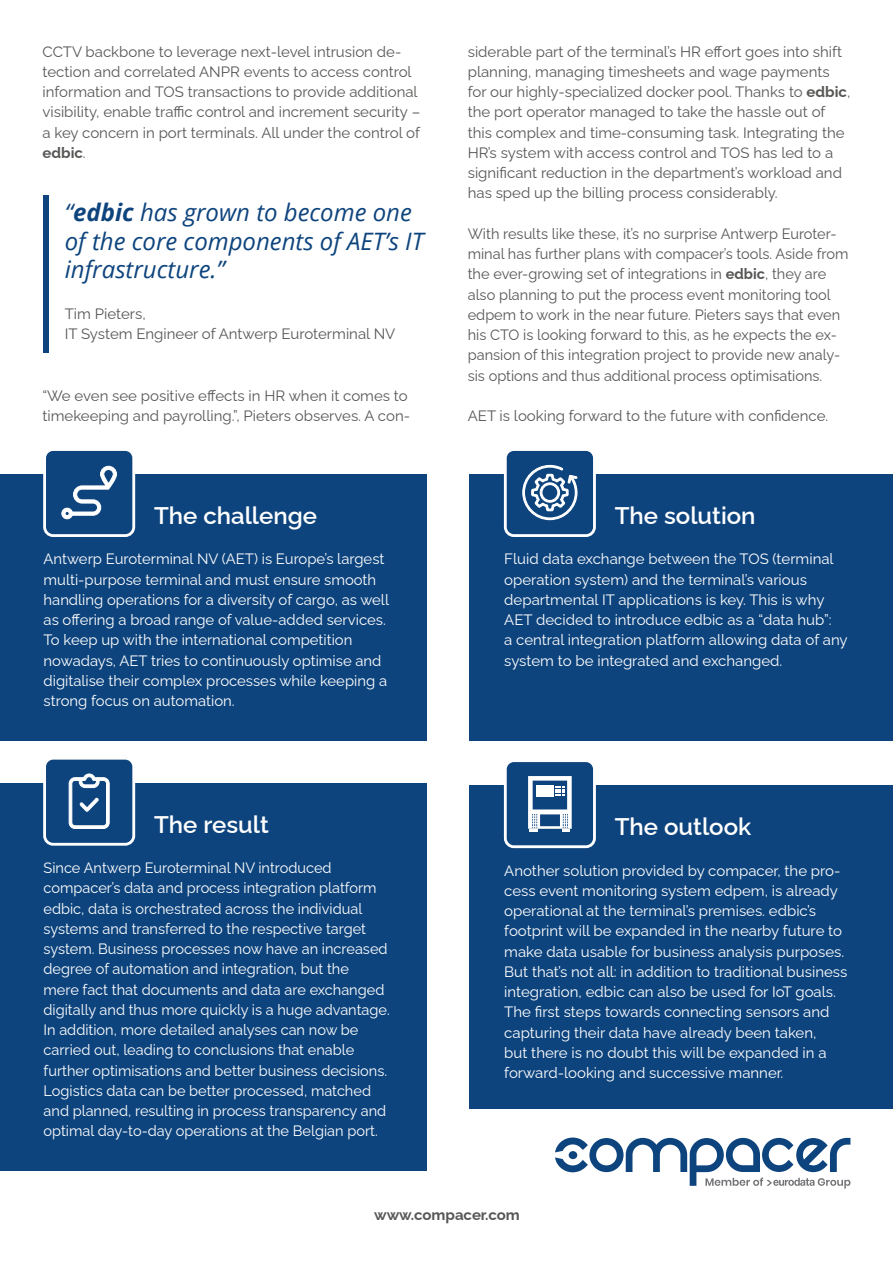
<style>
.page{position:relative;width:893px;height:1263px;background:#fff}
.page>*{position:absolute;margin:0;border:0;box-sizing:border-box;transform-origin:0 0}
.t1{font:italic 24px/28.8px "Open Sans";color:#0e447d}
.t2{font:600 24px "Raleway";color:#fff}
.t3{font:15px/20.2px "Raleway";color:#fff}
.t4{font:15px/20.2px "Raleway";color:#575756}
.t5{font:700 15px "Raleway";color:#575756}
.s1{font-weight:700}
</style>
<div class="page">
<div style="left:44px;top:195px;width:5px;height:157px;background:#0e447d"></div>
<svg style="left:555px;top:1137px;width:295px;height:51px"></svg>
<div style="left:0;top:474px;width:426px;height:267px;background:#0e447d"></div>
<div style="left:469px;top:474px;width:424px;height:267px;background:#0e447d"></div>
<div style="left:0;top:783px;width:426px;height:388px;background:#0e447d"></div>
<div style="left:45px;top:449px;width:89px;height:87px;background:#0e447d;border-radius:9px"></div>
<div style="left:43px;top:448px;width:92px;height:89px;border:3px solid #fff;border-radius:9px"></div>
<div style="left:505px;top:449px;width:89px;height:87px;background:#0e447d;border-radius:9px"></div>
<div style="left:504px;top:448px;width:92px;height:89px;border:3px solid #fff;border-radius:9px"></div>
<div style="left:45px;top:758px;width:89px;height:86px;background:#0e447d;border-radius:9px"></div>
<div style="left:43px;top:757px;width:92px;height:89px;border:3px solid #fff;border-radius:9px"></div>
<svg style="left:61px;top:466px;width:56px;height:53px"></svg>
<svg style="left:522px;top:464px;width:56px;height:57px"></svg>
<svg style="left:68px;top:773px;width:42px;height:56px"></svg>
<div style="left:469px;top:785px;width:424px;height:324px;background:#0e447d"></div>
<div style="left:505px;top:761px;width:89px;height:86px;background:#0e447d;border-radius:9px"></div>
<div style="left:504px;top:759px;width:92px;height:89px;border:3px solid #fff;border-radius:9px"></div>
<svg style="left:528px;top:776px;width:44px;height:55px"></svg>
<p class="t4" style="left:43px;top:40px;width:379px">CCTV backbone to leverage next-level intrusion de&shy;tection and correlated ANPR events to access control information and TOS transactions to provide additional visibility, enable traffic control and increment security – a key concern in port terminals. All under the control of <span class="s1">edbic</span>.</p>
<h1 class="t1" style="left:65px;top:197px;width:360px">“<span class="s1">edbic</span> has grown to become one of the core components of AET’s IT infrastructure.”</h1>
<p class="t4" style="left:65px;top:302px;width:332px">Tim Pieters,<br>IT System Engineer of Antwerp Euroterminal NV</p>
<p class="t4" style="left:43px;top:384px;width:369px">“We even see positive effects in HR when it comes to timekeeping and payrolling.”, Pieters observes. A con-</p>
<h1 class="t2" style="left:154px;top:496px;width:165px">The challenge</h1>
<p class="t3" style="left:44px;top:547px;width:347px">Antwerp Euroterminal NV (AET) is Europe’s largest multi-purpose terminal and must ensure smooth handling operations for a diversity of cargo, as well as offering a broad range of value-added services.<br>To keep up with the international competition nowadays, AET tries to continuously optimise and digitalise their complex processes while keeping a strong focus on automation.</p>
<p class="t4" style="left:468px;top:40px;width:384px">siderable part of the terminal’s HR effort goes into shift planning, managing timesheets and wage payments for our highly-specialized docker pool. Thanks to <span class="s1">edbic</span>, the port operator managed to take the hassle out of this complex and time-consuming task. Integrating the HR’s system with access control and TOS has led to a significant reduction in the department’s workload and has sped up the billing process considerably.</p>
<p class="t4" style="left:468px;top:222px;width:382px">With results like these, it’s no surprise Antwerp Euroter&shy;minal has further plans with compacer’s tools. Aside from the ever-growing set of integrations in <span class="s1">edbic</span>, they are also planning to put the process event monitoring tool edpem to work in the near future. Pieters says that even his CTO is looking forward to this, as he expects the ex&shy;pansion of this integration project to provide new analy&shy;sis options and thus additional process optimisations.</p>
<p class="t4" style="left:468px;top:404px;width:362px">AET is looking forward to the future with confidence.</p>
<h1 class="t2" style="left:615px;top:496px;width:142px">The solution</h1>
<p class="t3" style="left:504px;top:547px;width:345px">Fluid data exchange between the TOS (terminal operation system) and the terminal’s various departmental IT applications is key. This is why AET decided to introduce edbic as a “data hub”:<br>a central integration platform allowing data of any system to be integrated and exchanged.</p>
<h1 class="t2" style="left:154px;top:805px;width:116px">The result</h1>
<p class="t3" style="left:44px;top:856px;width:348px">Since Antwerp Euroterminal NV introduced compacer’s data and process integration platform edbic, data is orchestrated across the individual systems and transferred to the respective target system. Business processes now have an increased degree of automation and integration, but the<br>mere fact that documents and data are exchanged digitally and thus more quickly is a huge advantage.<br>In addition, more detailed analyses can now be carried out, leading to conclusions that enable further optimisations and better business decisions.<br>Logistics data can be better processed, matched and planned, resulting in process transparency and optimal day-to-day operations at the Belgian port.</p>
<h1 class="t2" style="left:615px;top:807px;width:138px">The outlook</h1>
<p class="t3" style="left:504px;top:858px;width:345px">Another solution provided by compacer, the pro&shy;cess event monitoring system edpem, is already operational at the terminal’s premises. edbic’s footprint will be expanded in the nearby future to make data usable for business analysis purposes.<br>But that’s not all: in addition to traditional business integration, edbic can also be used for IoT goals.<br>The first steps towards connecting sensors and capturing their data have already been taken,<br>but there is no doubt this will be expanded in a forward-looking and successive manner.</p>
<p class="t5" style="left:374px;top:1203px;width:147px">www.compacer.com</p>
</div>
